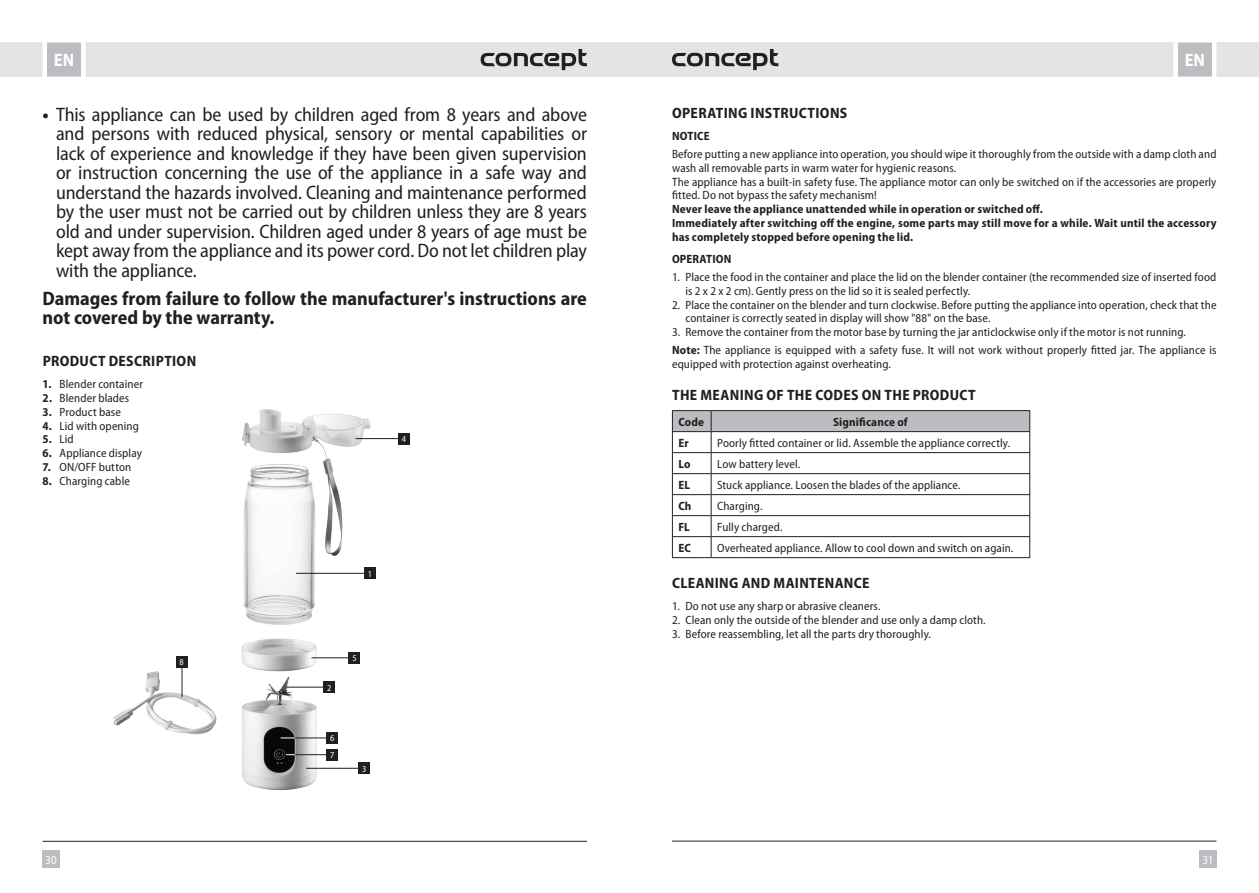
<style>
.page{position:relative;width:1259px;height:893px;background:#fff}
.page>*{position:absolute;margin:0;border:0;box-sizing:border-box;transform-origin:0 0}
.t1{font:semi-condensed 19.5px/19.5px "Myriad Pro";letter-spacing:-.01em;color:#231f20;text-align:justify}
.t2{font:700 semi-condensed 19.5px/19.5px "Myriad Pro";color:#231f20}
.t3{font:700 semi-condensed 18px "Myriad Pro";color:#fff}
.t4{font:700 semi-condensed 15px "Myriad Pro";letter-spacing:.025em;color:#231f20}
.t5{font:semi-condensed 12px/13.8px "Myriad Pro";letter-spacing:.01em;color:#231f20}
.t6{font:700 semi-condensed 12px/13.8px "Myriad Pro";letter-spacing:.015em;color:#231f20}
.t7{font:semi-condensed 12px "Myriad Pro";color:#fff}
.t8{font:semi-condensed 9px/16.8px "Myriad Pro";color:#fff}
.s1{font-weight:700}
</style>
<div class="page">
<div style="left:629px;top:43px;width:630px;height:34px;background:#e4e4e4"></div>
<div style="left:0;top:43px;width:629px;height:34px;background:#e4e4e4"></div>
<div style="left:43px;top:850px;width:17px;height:17px;background:#bcbdc0"></div>
<div style="left:1199px;top:850px;width:17px;height:17px;background:#bcbdc0"></div>
<svg style="left:1171px;top:42px;width:47px;height:35px;background:#cdced0"></svg>
<svg style="left:40px;top:42px;width:48px;height:35px;background:#ceced0"></svg>
<hr style="left:672px;top:841px;width:544px;height:1px;background:#231f20">
<hr style="left:43px;top:841px;width:544px;height:1px;background:#231f20">
<svg style="left:672px;top:49px;width:106px;height:21px"></svg>
<svg style="left:480px;top:49px;width:107px;height:21px"></svg>
<img style="left:241px;top:409px;width:132px;height:382px">
<img style="left:113px;top:671px;width:103px;height:63px">
<hr style="left:356px;top:438px;width:45px;height:1px;background:#231f20">
<div style="left:398px;top:433px;width:12px;height:11px;background:#231f20"></div>
<hr style="left:296px;top:573px;width:71px;height:1px;background:#231f20">
<div style="left:364px;top:567px;width:12px;height:12px;background:#231f20"></div>
<hr style="left:306px;top:768px;width:55px;height:1px;background:#231f20">
<div style="left:358px;top:762px;width:12px;height:12px;background:#231f20"></div>
<hr style="left:311px;top:657px;width:40px;height:1px;background:#231f20">
<div style="left:348px;top:652px;width:12px;height:12px;background:#231f20"></div>
<hr style="left:286px;top:687px;width:40px;height:1px;background:#231f20">
<div style="left:323px;top:681px;width:12px;height:12px;background:#231f20"></div>
<hr style="left:182px;top:666px;width:1px;height:31px;background:#231f20">
<div style="left:176px;top:656px;width:12px;height:12px;background:#231f20"></div>
<hr style="left:289px;top:738px;width:40px;height:1px;background:#231f20">
<div style="left:326px;top:732px;width:12px;height:12px;background:#231f20"></div>
<svg style="left:281px;top:738px;width:14px;height:1px"></svg>
<hr style="left:289px;top:754px;width:40px;height:1px;background:#231f20">
<div style="left:326px;top:749px;width:12px;height:12px;background:#231f20"></div>
<hr style="left:672px;top:410px;width:39px;height:1px;background:#231f20">
<hr style="left:711px;top:410px;width:319px;height:1px;background:#231f20">
<svg style="left:672px;top:411px;width:358px;height:146px"></svg>
<hr style="left:672px;top:557px;width:39px;height:1px;background:#231f20">
<hr style="left:711px;top:557px;width:319px;height:1px;background:#231f20">
<h2 class="t3" style="left:54px;top:48px;width:22px">EN</h2>
<h2 class="t3" style="left:1184px;top:48px;width:22px">EN</h2>
<p class="t1" style="left:56px;top:104px;width:532px;text-indent:-13px"><span class="s1">•</span> This appliance can be used by children aged from 8 years and above and persons with reduced physical, sensory or mental capabilities or lack of experience and knowledge if they have been given supervision or instruction concerning the use of the appliance in a safe way and understand the hazards involved. Cleaning and maintenance performed by the user must not be carried out by children unless they are 8 years old and under supervision. Children aged under 8 years of age must be kept away from the appliance and its power cord. Do not let children play with the appliance.</p>
<h1 class="t2" style="left:43px;top:288px;width:546px">Damages from failure to follow the manufacturer's instructions are not covered by the warranty.</h1>
<p class="t4" style="left:43px;top:351px;width:155px">PRODUCT DESCRIPTION</p>
<p class="t5" style="left:43px;top:377px;width:102px"><span class="s1">1.</span> Blender container</p>
<p class="t5" style="left:43px;top:391px;width:88px"><span class="s1">2.</span> Blender blades</p>
<p class="t5" style="left:43px;top:405px;width:80px"><span class="s1">3.</span> Product base</p>
<p class="t5" style="left:43px;top:418px;width:98px"><span class="s1">4.</span> Lid with opening</p>
<p class="t5" style="left:43px;top:432px;width:33px"><span class="s1">5.</span> Lid</p>
<p class="t5" style="left:43px;top:446px;width:101px"><span class="s1">6.</span> Appliance display</p>
<p class="t5" style="left:43px;top:460px;width:90px"><span class="s1">7.</span> ON/OFF button</p>
<p class="t5" style="left:43px;top:474px;width:89px"><span class="s1">8.</span> Charging cable</p>
<p class="t8" style="left:402px;top:430px;width:6px">4</p>
<p class="t8" style="left:180px;top:654px;width:6px">8</p>
<p class="t8" style="left:368px;top:565px;width:6px">1</p>
<p class="t8" style="left:327px;top:679px;width:6px">2</p>
<p class="t8" style="left:330px;top:730px;width:6px">6<br>7</p>
<p class="t8" style="left:352px;top:650px;width:6px">5</p>
<p class="t8" style="left:362px;top:760px;width:6px">3</p>
<p class="t4" style="left:672px;top:103px;width:177px">OPERATING INSTRUCTIONS</p>
<p class="t6" style="left:672px;top:129px;width:39px">NOTICE</p>
<p class="t5" style="left:672px;top:147px;width:546px">Before putting a new appliance into operation, you should wipe it thoroughly from the outside with a damp cloth and wash all removable parts in warm water for hygienic reasons.<br>The appliance has a built-in safety fuse. The appliance motor can only be switched on if the accessories are properly fitted. Do not bypass the safety mechanism!</p>
<p class="t6" style="left:672px;top:202px;width:546px">Never leave the appliance unattended while in operation or switched off.<br>Immediately after switching off the engine, some parts may still move for a while. Wait until the accessory has completely stopped before opening the lid.</p>
<p class="t6" style="left:672px;top:252px;width:61px">OPERATION</p>
<p class="t5" style="left:685px;top:270px;width:532px;text-indent:-14px">1. Place the food in the container and place the lid on the blender container (the recommended size of inserted food is 2 x 2 x 2 cm). Gently press on the lid so it is sealed perfectly.</p>
<p class="t5" style="left:685px;top:298px;width:532px;text-indent:-14px">2. Place the container on the blender and turn clockwise. Before putting the appliance into operation, check that the container is correctly seated in display will show "88" on the base.</p>
<p class="t5" style="left:672px;top:323px;width:546px;line-height:18px">3. Remove the container from the motor base by turning the jar anticlockwise only if the motor is not running.<br><span class="s1">Note:</span> The appliance is equipped with a safety fuse. It will not work without properly fitted jar. The appliance is</p>
<p class="t5" style="left:672px;top:357px;width:220px">equipped with protection against overheating.</p>
<p class="t4" style="left:672px;top:385px;width:305px">THE MEANING OF THE CODES ON THE PRODUCT</p>
<p class="t6" style="left:678px;top:414px;width:27px">Code</p>
<p class="t6" style="left:833px;top:414px;width:76px">Significance of</p>
<p class="t6" style="left:678px;top:435px;width:12px">Er</p>
<p class="t5" style="left:717px;top:436px;width:294px">Poorly fitted container or lid. Assemble the appliance correctly.</p>
<p class="t6" style="left:678px;top:456px;width:14px">Lo</p>
<p class="t5" style="left:717px;top:457px;width:85px">Low battery level.</p>
<p class="t6" style="left:678px;top:477px;width:13px">EL</p>
<p class="t5" style="left:717px;top:478px;width:245px">Stuck appliance. Loosen the blades of the appliance.</p>
<p class="t6" style="left:678px;top:498px;width:15px">Ch</p>
<p class="t5" style="left:717px;top:499px;width:47px">Charging.</p>
<p class="t6" style="left:678px;top:519px;width:13px">FL</p>
<p class="t5" style="left:717px;top:520px;width:67px">Fully charged.</p>
<p class="t6" style="left:678px;top:540px;width:14px">EC</p>
<p class="t5" style="left:717px;top:541px;width:298px">Overheated appliance. Allow to cool down and switch on again.</p>
<p class="t4" style="left:672px;top:573px;width:199px">CLEANING AND MAINTENANCE</p>
<p class="t5" style="left:672px;top:599px;width:210px">1. Do not use any sharp or abrasive cleaners.</p>
<p class="t5" style="left:672px;top:613px;width:315px">2. Clean only the outside of the blender and use only a damp cloth.</p>
<p class="t5" style="left:672px;top:627px;width:260px">3. Before reassembling, let all the parts dry thoroughly.</p>
<p class="t7" style="left:45px;top:852px;width:13px">30</p>
<p class="t7" style="left:1202px;top:852px;width:12px">31</p>
</div>
